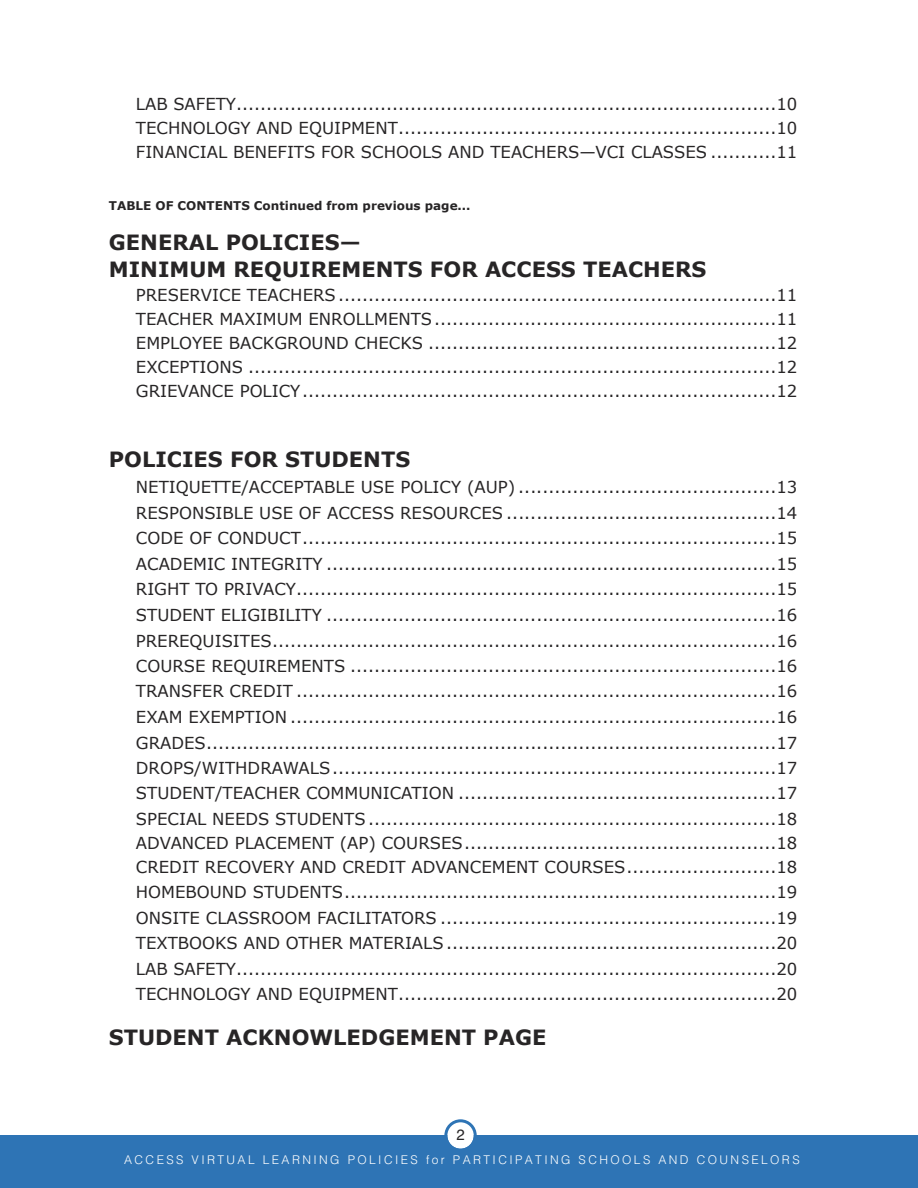
<style>
.page{position:relative;width:918px;height:1188px;background:#fff}
.page>*{position:absolute;margin:0;border:0;box-sizing:border-box;transform-origin:0 0}
.t1{font:700 21px/26.7px "Verdana";color:#272526}
.t2{font:16.5px/25.3px "Verdana";color:#272526;text-align:justify}
.t3{font:15px "Helvetica";color:#272526}
.t4{font:300 12px "Helvetica";letter-spacing:.2em;color:#fff}
.t5{font:700 12px "Verdana";color:#272526}
</style>
<div class="page">
<div style="left:0;top:1135px;width:918px;height:53px;background:#2e74b5"></div>
<svg style="left:444px;top:1119px;width:33px;height:30px"></svg>
<p class="t2" style="left:136px;top:91px;width:663px;line-height:24px">LAB SAFETY..........................................................................................10<br>TECHNOLOGY AND EQUIPMENT...............................................................10<br>FINANCIAL BENEFITS FOR SCHOOLS AND TEACHERS—VCI CLASSES ...........11</p>
<p class="t5" style="left:109px;top:198px;width:363px">TABLE OF CONTENTS Continued from previous page...</p>
<p class="t1" style="left:109px;top:229px;width:599px">GENERAL POLICIES—<br>MINIMUM REQUIREMENTS FOR ACCESS TEACHERS</p>
<p class="t2" style="left:136px;top:282px;width:663px;line-height:24px">PRESERVICE TEACHERS.........................................................................11<br>TEACHER MAXIMUM ENROLLMENTS.........................................................11<br>EMPLOYEE BACKGROUND CHECKS ..........................................................12<br>EXCEPTIONS ........................................................................................12<br>GRIEVANCE POLICY...............................................................................12</p>
<p class="t1" style="left:109px;top:445px;width:303px">POLICIES FOR STUDENTS</p>
<p class="t2" style="left:136px;top:474px;width:663px">NETIQUETTE/ACCEPTABLE USE POLICY (AUP) ...........................................13<br>RESPONSIBLE USE OF ACCESS RESOURCES .............................................14<br>CODE OF CONDUCT...............................................................................15<br>ACADEMIC INTEGRITY ...........................................................................15<br>RIGHT TO PRIVACY................................................................................15<br>STUDENT ELIGIBILITY ...........................................................................16<br>PREREQUISITES....................................................................................16<br>COURSE REQUIREMENTS .......................................................................16<br>TRANSFER CREDIT ................................................................................16<br>EXAM EXEMPTION .................................................................................16<br>GRADES...............................................................................................17<br>DROPS/WITHDRAWALS..........................................................................17<br>STUDENT/TEACHER COMMUNICATION .....................................................17<br>SPECIAL NEEDS STUDENTS ....................................................................18<br>ADVANCED PLACEMENT (AP) COURSES....................................................18<br>CREDIT RECOVERY AND CREDIT ADVANCEMENT COURSES.........................18<br>HOMEBOUND STUDENTS........................................................................19<br>ONSITE CLASSROOM FACILITATORS ........................................................19<br>TEXTBOOKS AND OTHER MATERIALS.......................................................20<br>LAB SAFETY..........................................................................................20<br>TECHNOLOGY AND EQUIPMENT...............................................................20</p>
<p class="t1" style="left:109px;top:1023px;width:439px">STUDENT ACKNOWLEDGEMENT PAGE</p>
<p class="t3" style="left:456px;top:1126px;width:10px">2</p>
<p class="t4" style="left:124px;top:1150px;width:677px">ACCESS VIRTUAL LEARNING POLICIES for PARTICIPATING SCHOOLS AND COUNSELORS</p>
</div>
